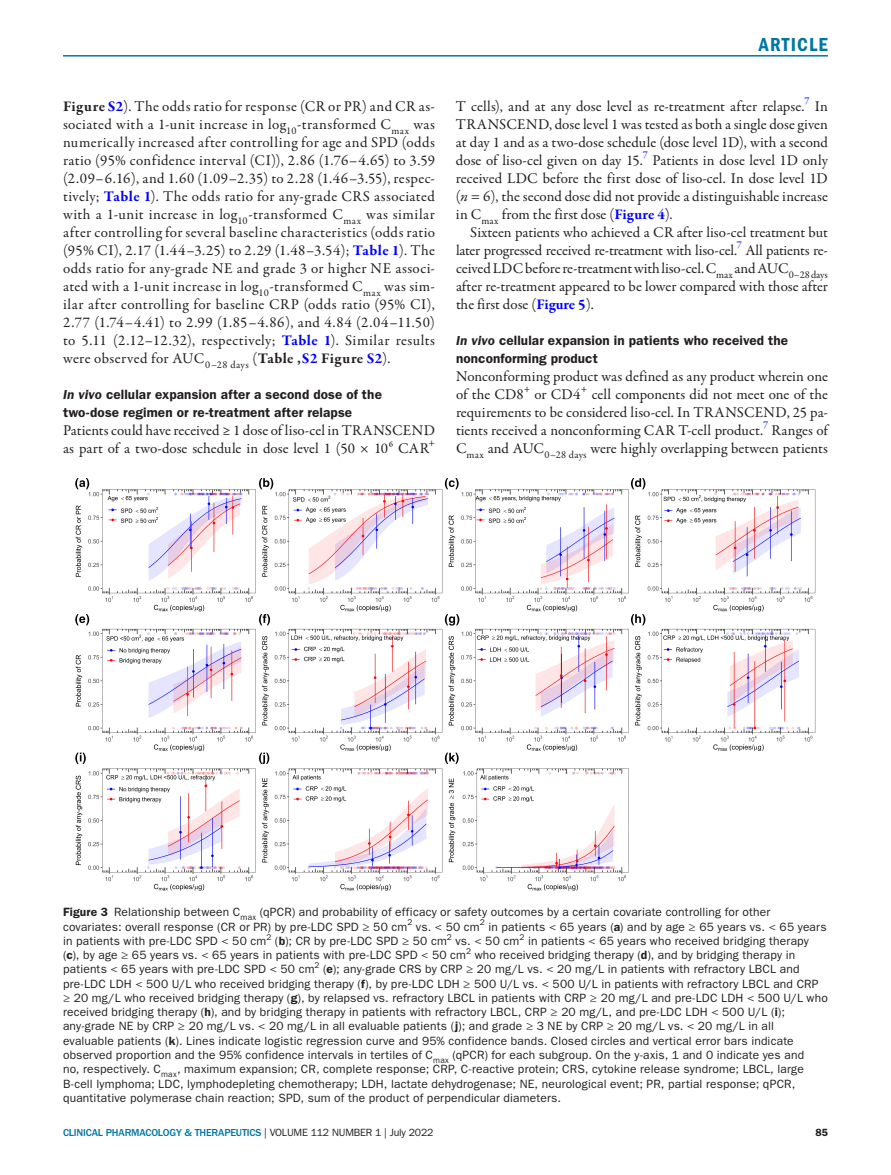
<style>
.page{position:relative;width:891px;height:1175px;background:#fff}
.page>*{position:absolute;margin:0;border:0;box-sizing:border-box;transform-origin:0 0}
.t1{font:19.5px "ITC Franklin Gothic Std Dm Cd";letter-spacing:.06em;color:#0076a3}
.t2{font:15px/18px "Garamond Premr Pro";color:#231f20;text-align:justify}
.t3{font:600 13.5px/18px "ITC Franklin Gothic Std";letter-spacing:.01em;color:#231f20}
.t4{font:12px/14.2px "ITC Franklin Gothic Std";letter-spacing:.015em;color:#231f20}
.t5{font:500 10.5px "ITC Franklin Gothic Std";letter-spacing:-.015em;color:#0076a3}
.t6{font:10.5px "Garamond Premr Pro";color:#00f}
.t7{font:10.5px "Garamond Premr Pro";color:#231f20}
.t8{font:600 10.5px "ITC Franklin Gothic Std";color:#231f20}
.t9{font:8.4px "ITC Franklin Gothic Std";color:#231f20}
.s1{font-weight:700}
.s2{font-weight:700;color:#00f}
.s3{font-style:italic}
.s4{font-weight:600}
.s5{font-weight:400;color:#231f20}
</style>
<div class="page">
<hr style="left:63px;top:55px;width:765px;height:2px;background:#0076a3">
<img style="left:76px;top:478px;width:739px;height:413px">
<p class="t2" style="left:63px;top:97px;width:374px"><span class="s1">Figure</span> <span class="s2">S2</span>). The odds ratio for response (CR or PR) and CR as&shy;sociated with a 1-unit increase in log<sub>10</sub>-transformed C<sub>max</sub> was numerically increased after controlling for age and SPD (odds ratio (95% confidence interval (CI)), 2.86 (1.76–4.65) to 3.59 (2.09–6.16), and 1.60 (1.09–2.35) to 2.28 (1.46–3.55), respec&shy;tively; <span class="s2">Table 1</span>). The odds ratio for any-grade CRS associated with a 1-unit increase in log<sub>10</sub>-transformed C<sub>max</sub> was similar after controlling for several baseline characteristics (odds ratio (95% CI), 2.17 (1.44–3.25) to 2.29 (1.48–3.54); <span class="s2">Table 1</span>). The odds ratio for any-grade NE and grade 3 or higher NE associ&shy;ated with a 1-unit increase in log<sub>10</sub>-transformed C<sub>max</sub> was sim&shy;ilar after controlling for baseline CRP (odds ratio (95% CI), 2.77 (1.74–4.41) to 2.99 (1.85–4.86), and 4.84 (2.04–11.50) to 5.11 (2.12–12.32), respectively; <span class="s2">Table 1</span>). Similar results were observed for AUC<sub>0–28</sub> <sub>days</sub> (<span class="s1">Table ,</span><span class="s2">S2</span> <span class="s1">Figure</span> <span class="s2">S2</span>).</p>
<p class="t3" style="left:63px;top:385px;width:320px"><span class="s3">In vivo</span> cellular expansion after a second dose of the two-dose regimen or re-treatment after relapse</p>
<p class="t2" style="left:63px;top:421px;width:373px">Patients could have received ≥ 1 dose of liso-cel in TRANSCEND as part of a two-dose schedule in dose level 1 (50 × 10⁶ CAR</p>
<p class="t7" style="left:428px;top:436px;width:8px">+</p>
<h1 class="t1" style="left:759px;top:33px;width:71px">ARTICLE</h1>
<p class="t2" style="left:456px;top:97px;width:350px">T cells), and at any dose level as re-treatment after relapse.</p>
<p class="t6" style="left:804px;top:94px;width:7px">7</p>
<p class="t2" style="left:456px;top:97px;width:373px;text-indent:359px">In TRANSCEND, dose level 1 was tested as both a single dose given at day 1 and as a two-dose schedule (dose level 1D), with a second dose of liso-cel given on day 15.</p>
<p class="t6" style="left:643px;top:148px;width:7px">7</p>
<p class="t2" style="left:456px;top:151px;width:374px;text-indent:197px">Patients in dose level 1D only received LDC before the first dose of liso-cel. In dose level 1D (<span class="s3">n</span> = 6), the second dose did not provide a distinguishable increase in C<sub>max</sub> from the first dose (<span class="s2">Figure 4</span>).</p>
<p class="t2" style="left:456px;top:223px;width:373px;text-indent:14px">Sixteen patients who achieved a CR after liso-cel treatment but later progressed received re-treatment with liso-cel.</p>
<p class="t6" style="left:737px;top:238px;width:7px">7</p>
<p class="t2" style="left:456px;top:241px;width:373px;text-indent:290px">All patients re&shy;ceived LDC before re-treatment with liso-cel. C<sub>max</sub> and AUC<sub>0–28</sub> <sub>days </sub>after re-treatment appeared to be lower compared with those after the first dose (<span class="s2">Figure 5</span>).</p>
<p class="t3" style="left:456px;top:331px;width:334px"><span class="s3">In vivo</span> cellular expansion in patients who received the nonconforming product</p>
<p class="t2" style="left:456px;top:367px;width:373px">Nonconforming product was defined as any product wherein one of the CD8</p>
<p class="t7" style="left:524px;top:382px;width:8px">+</p>
<p class="t2" style="left:534px;top:385px;width:48px">or CD4</p>
<p class="t7" style="left:581px;top:382px;width:8px">+</p>
<p class="t2" style="left:456px;top:385px;width:373px;text-indent:136px">cell components did not meet one of the requirements to be considered liso-cel. In TRANSCEND, 25 pa&shy;tients received a nonconforming CAR T-cell product.</p>
<p class="t6" style="left:763px;top:418px;width:7px">7</p>
<p class="t2" style="left:456px;top:421px;width:373px;text-align:right">Ranges of<br>C<sub>max</sub> and AUC<sub>0–28</sub> <sub>days</sub> were highly overlapping between patients</p>
<p class="t4" style="left:63px;top:905px;width:709px"><span class="s4">Figure 3</span> Relationship between C<sub>max</sub> (qPCR) and probability of efficacy or safety outcomes by a certain covariate controlling for other covariates: overall response (CR or PR) by pre-LDC SPD ≥ 50 cm<sup>2</sup> vs. &lt; 50 cm</p>
<p class="t9" style="left:480px;top:917px;width:7px">2</p>
<p class="t4" style="left:488px;top:919px;width:340px">in patients &lt; 65 years (<span class="s4">a</span>) and by age ≥ 65 years vs. &lt; 65 years</p>
<p class="t4" style="left:63px;top:933px;width:385px">in patients with pre-LDC SPD &lt; 50 cm<sup>2</sup> (<span class="s4">b</span>); CR by pre-LDC SPD ≥ 50 cm</p>
<p class="t9" style="left:447px;top:931px;width:7px">2</p>
<p class="t4" style="left:456px;top:933px;width:65px">vs. &lt; 50 cm</p>
<p class="t9" style="left:519px;top:931px;width:7px">2</p>
<p class="t4" style="left:63px;top:933px;width:766px;text-indent:465px">in patients &lt; 65 years who received bridging therapy (<span class="s4">c</span>), by age ≥ 65 years vs. &lt; 65 years in patients with pre-LDC SPD &lt; 50 cm<sup>2</sup> who received bridging therapy (<span class="s4">d</span>), and by bridging therapy in patients &lt; 65 years with pre-LDC SPD &lt; 50 cm<sup>2</sup> (<span class="s4">e</span>); any-grade CRS by CRP ≥ 20 mg/L vs. &lt; 20 mg/L in patients with refractory LBCL and pre-LDC LDH &lt; 500 U/L who received bridging therapy (<span class="s4">f</span>), by pre-LDC LDH ≥ 500 U/L vs. &lt; 500 U/L in patients with refractory LBCL and CRP ≥ 20 mg/L who received bridging therapy (<span class="s4">g</span>), by relapsed vs. refractory LBCL in patients with CRP ≥ 20 mg/L and pre-LDC LDH &lt; 500 U/L who received bridging therapy (<span class="s4">h</span>), and by bridging therapy in patients with refractory LBCL, CRP ≥ 20 mg/L, and pre-LDC LDH &lt; 500 U/L (<span class="s4">i</span>); any-grade NE by CRP ≥ 20 mg/L vs. &lt; 20 mg/L in all evaluable patients (<span class="s4">j</span>); and grade ≥ 3 NE by CRP ≥ 20 mg/L vs. &lt; 20 mg/L in all evaluable patients (<span class="s4">k</span>). Lines indicate logistic regression curve and 95% confidence bands. Closed circles and vertical error bars indicate observed proportion and the 95% confidence intervals in tertiles of C<sub>max</sub> (qPCR) for each subgroup. On the y-axis, 1 and 0 indicate yes and<br>no, respectively. C<sub>max</sub>, maximum expansion; CR, complete response; CRP, C-reactive protein; CRS, cytokine release syndrome; LBCL, large B-cell lymphoma; LDC, lymphodepleting chemotherapy; LDH, lactate dehydrogenase; NE, neurological event; PR, partial response; qPCR, quantitative polymerase chain reaction; SPD, sum of the product of perpendicular diameters.</p>
<p class="t5" style="left:63px;top:1126px;width:372px">CLINICAL PHARMACOLOGY &amp; THERAPEUTICS <span class="s5">| VOLUME 112 NUMBER 1 | July 2022</span></p>
<p class="t8" style="left:815px;top:1125px;width:14px">85</p>
</div>
